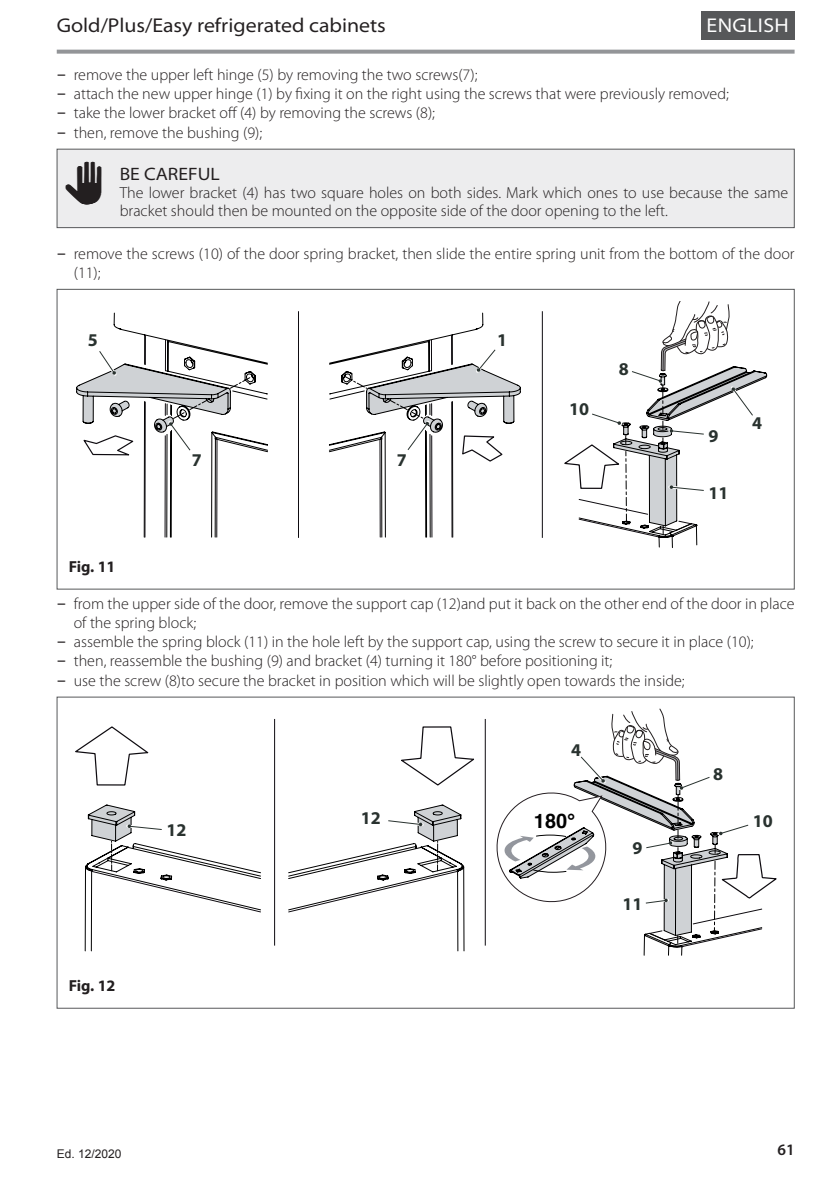
<style>
.page{position:relative;width:840px;height:1191px;background:#fff}
.page>*{position:absolute;margin:0;border:0;box-sizing:border-box;transform-origin:0 0}
.t1{font:40px "ELMEC Simboli";color:#231f20}
.t2{font:semi-expanded 20px "Myriad Pro";color:#231f20}
.t3{font:semi-expanded 20px "Myriad Pro";letter-spacing:.02em;color:#fff}
.t4{font:700 20px "Helvetica";color:#000}
.t5{font:700 18px "Myriad Pro";color:#29322f}
.t6{font:semi-expanded 18px "Myriad Pro";color:#231f20}
.t7{font:300 16px/19.2px "Myriad Pro";color:#231f20}
.t8{font:700 16px "Myriad Pro";color:#231f20}
.t9{font:600 16px "Myriad Pro";color:#231f20}
.t10{font:12px "Arial";color:#231f20}
.s1{font-family:"DIN Pro";font-weight:400;font-size:18px}
</style>
<div class="page">
<svg style="left:57px;top:50px;width:737px;height:4px;background:#9c9ea1"></svg>
<div style="left:700px;top:11px;width:94px;height:29px;background:#57585a"></div>
<div style="left:39px;top:135px;width:772px;height:94px;background:#d9dadc;opacity:.47"></div>
<div style="left:57px;top:149px;width:737px;height:79px;border:1px solid #57585a"></div>
<svg style="left:329px;top:312px;width:192px;height:226px"></svg>
<hr style="left:379px;top:439px;width:1px;height:98px;background:#0e0b10">
<hr style="left:431px;top:436px;width:1px;height:101px;background:#0e0b10">
<hr style="left:451px;top:402px;width:1px;height:135px;background:#0e0b10">
<svg style="left:76px;top:312px;width:192px;height:226px"></svg>
<hr style="left:216px;top:439px;width:1px;height:98px;background:#0e0b10">
<hr style="left:164px;top:436px;width:2px;height:101px;background:#0e0b10">
<hr style="left:144px;top:402px;width:2px;height:135px;background:#0e0b10">
<svg style="left:564px;top:301px;width:203px;height:247px"></svg>
<svg style="left:77px;top:335px;width:176px;height:121px"></svg>
<svg style="left:343px;top:335px;width:177px;height:127px"></svg>
<hr style="left:541px;top:311px;width:1px;height:227px;background:#0e0b10">
<hr style="left:298px;top:311px;width:1px;height:227px;background:#0e0b10">
<svg style="left:75px;top:726px;width:74px;height:60px"></svg>
<svg style="left:401px;top:726px;width:73px;height:60px"></svg>
<svg style="left:84px;top:804px;width:177px;height:147px"></svg>
<svg style="left:288px;top:804px;width:176px;height:147px"></svg>
<hr style="left:484px;top:719px;width:1px;height:226px;background:#0e0b10">
<hr style="left:274px;top:719px;width:1px;height:226px;background:#0e0b10">
<svg style="left:496px;top:709px;width:281px;height:247px"></svg>
<p class="t2" style="left:57px;top:14px;width:330px">Gold/Plus/Easy refrigerated cabinets</p>
<p class="t3" style="left:706px;top:14px;width:84px">ENGLISH</p>
<p class="t7" style="left:57px;top:65px;width:422px"><span class="s1">–</span> remove the upper left hinge (5) by removing the two screws(7);</p>
<p class="t7" style="left:57px;top:85px;width:673px"><span class="s1">–</span> attach the new upper hinge (1) by fixing it on the right using the screws that were previously removed;</p>
<p class="t7" style="left:57px;top:104px;width:379px"><span class="s1">–</span> take the lower bracket off (4) by removing the screws (8);</p>
<p class="t7" style="left:57px;top:123px;width:207px"><span class="s1">–</span> then, remove the bushing (9);</p>
<h1 class="t1" style="left:63px;top:162px;width:44px">m</h1>
<p class="t6" style="left:120px;top:164px;width:101px">BE CAREFUL</p>
<p class="t7" style="left:120px;top:184px;width:669px;line-height:18px">The lower bracket (4) has two square holes on both sides. Mark which ones to use because the same bracket should then be mounted on the opposite side of the door opening to the left.</p>
<p class="t7" style="left:74px;top:244px;width:722px;text-indent:-17px"><span class="s1">–</span> remove the screws (10) of the door spring bracket, then slide the entire spring unit from the bottom of the door (11);</p>
<p class="t5" style="left:88px;top:330px;width:11px">5</p>
<p class="t5" style="left:497px;top:330px;width:11px">1</p>
<p class="t5" style="left:191px;top:450px;width:11px">7</p>
<p class="t5" style="left:396px;top:450px;width:11px">7</p>
<p class="t5" style="left:568px;top:399px;width:21px">10</p>
<p class="t5" style="left:618px;top:358px;width:11px">8</p>
<p class="t5" style="left:708px;top:426px;width:11px">9</p>
<p class="t5" style="left:708px;top:482px;width:21px">11</p>
<p class="t5" style="left:751px;top:413px;width:11px">4</p>
<p class="t8" style="left:69px;top:557px;width:48px">Fig. 11</p>
<p class="t7" style="left:74px;top:594px;width:722px;text-indent:-17px"><span class="s1">–</span> from the upper side of the door, remove the support cap (12)and put it back on the other end of the door in place of the spring block;</p>
<p class="t7" style="left:57px;top:632px;width:698px"><span class="s1">–</span> assemble the spring block (11) in the hole left by the support cap, using the screw to secure it in place (10);</p>
<p class="t7" style="left:57px;top:652px;width:557px"><span class="s1">–</span> then, reassemble the bushing (9) and bracket (4) turning it 180° before positioning it;</p>
<p class="t7" style="left:57px;top:671px;width:629px"><span class="s1">–</span> use the screw (8)to secure the bracket in position which will be slightly open towards the inside;</p>
<p class="t5" style="left:166px;top:819px;width:21px">12</p>
<p class="t8" style="left:69px;top:976px;width:48px">Fig. 12</p>
<p class="t5" style="left:570px;top:739px;width:11px">4</p>
<p class="t5" style="left:361px;top:808px;width:21px">12</p>
<p class="t4" style="left:533px;top:805px;width:43px">180°</p>
<p class="t5" style="left:632px;top:838px;width:11px">9</p>
<p class="t5" style="left:622px;top:894px;width:21px">11</p>
<p class="t5" style="left:712px;top:764px;width:11px">8</p>
<p class="t5" style="left:752px;top:810px;width:21px">10</p>
<p class="t10" style="left:57px;top:1145px;width:66px">Ed. 12/2020</p>
<p class="t9" style="left:777px;top:1140px;width:19px">61</p>
</div>
